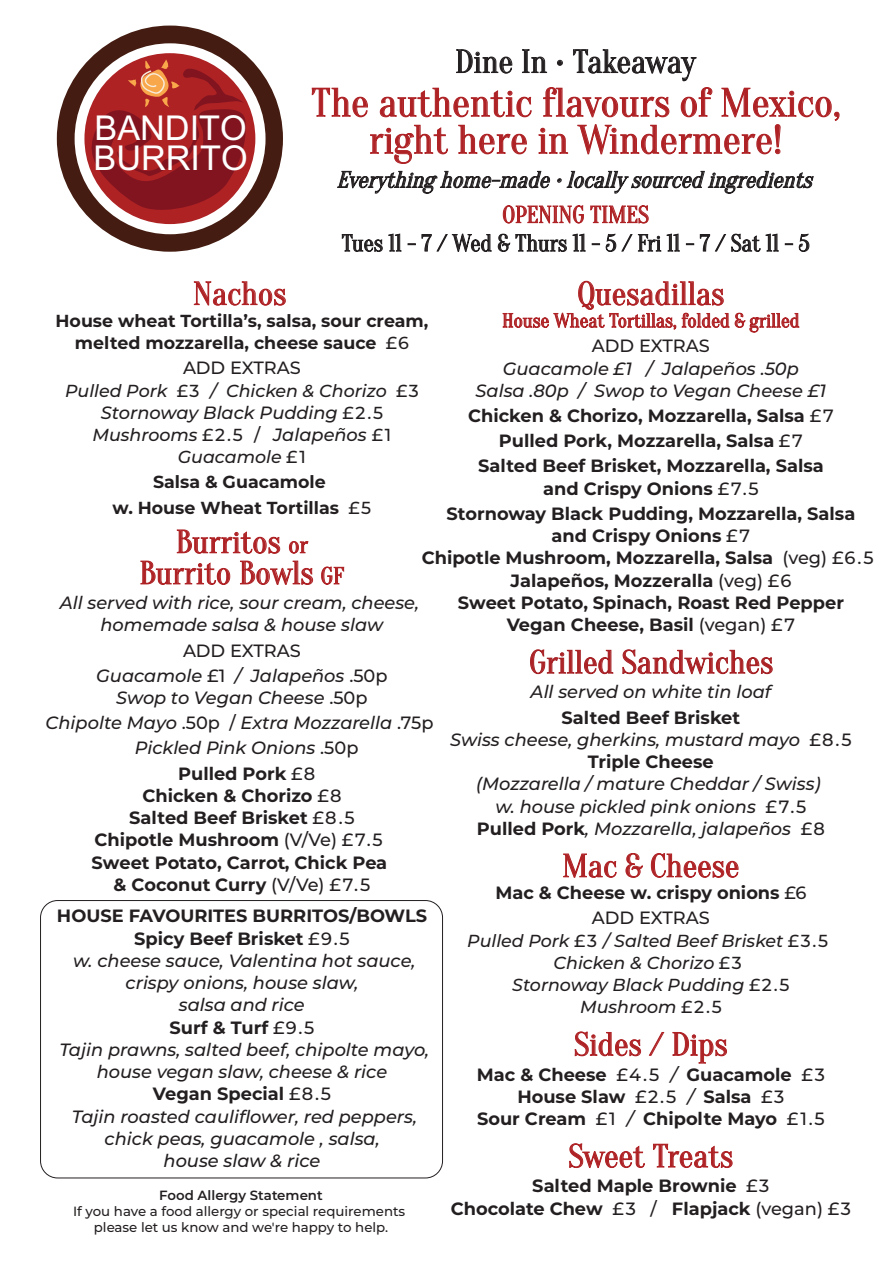
<style>
.page{position:relative;width:893px;height:1263px;background:#fff}
.page>*{position:absolute;margin:0;border:0;box-sizing:border-box;transform-origin:0 0}
.t1{font:40.05px/37px "Oranienbaum";color:#ae2225;text-align:center}
.t2{font:34.2px/30px "Ayar";color:#fff}
.t3{font:32.55px/31.2px "Oranienbaum";color:#ae2225;text-align:center}
.t4{font:32.55px "Oranienbaum";color:#231f20}
.t5{font:23.7px/28.5px "Oranienbaum";color:#231f20;text-align:center}
.t6{font:italic 22.95px "Oranienbaum";color:#231f20}
.t7{font:19.5px "Oranienbaum";color:#ae2225}
.t8{font:italic 500 17.85px/22.2px "Montserrat";color:#231f20;text-align:center}
.t9{font:700 17.85px/22.2px "Montserrat";color:#231f20;text-align:center}
.t10{font:500 17.85px "Montserrat";color:#231f20}
.t11{font:italic 500 17.4px/22.2px "Montserrat";color:#231f20;text-align:center}
.t12{font:700 17.4px/22.2px "Montserrat";color:#231f20;text-align:center}
.t13{font:500 13.35px/16px "Montserrat";color:#231f20;text-align:center}
.s1{color:#ad2225}
.s2{font-style:normal}
.s3{font-weight:500}
.s4{font-weight:700;font-style:normal}
.s5{font-weight:500;font-style:italic}
.s6{font-style:normal;font-size:17.4px}
.s7{font-style:normal;font-size:17.85px}
.s8{font-size:17.85px}
.s9{font-size:23.7px}
.s10{font-weight:600}
</style>
<div class="page">
<svg style="left:57px;top:26px;width:226px;height:226px"></svg>
<div style="left:84px;top:53px;width:171px;height:171px;background:#ae2224;border-radius:50%"></div>
<svg style="left:87px;top:59px;width:160px;height:156px"></svg>
<svg style="left:312px;top:87px;width:56px;height:31px"></svg>
<svg style="left:380px;top:87px;width:152px;height:31px"></svg>
<svg style="left:370px;top:125px;width:78px;height:39px"></svg>
<svg style="left:458px;top:125px;width:69px;height:30px"></svg>
<svg style="left:538px;top:87px;width:302px;height:68px"></svg>
<svg style="left:456px;top:49px;width:56px;height:24px"></svg>
<svg style="left:522px;top:49px;width:25px;height:24px"></svg>
<svg style="left:557px;top:60px;width:6px;height:6px"></svg>
<svg style="left:573px;top:49px;width:124px;height:32px"></svg>
<svg style="left:194px;top:281px;width:92px;height:25px"></svg>
<svg style="left:177px;top:529px;width:103px;height:25px"></svg>
<svg style="left:289px;top:541px;width:19px;height:13px"></svg>
<svg style="left:140px;top:561px;width:90px;height:24px"></svg>
<svg style="left:240px;top:561px;width:73px;height:24px"></svg>
<svg style="left:321px;top:566px;width:23px;height:19px"></svg>
<svg style="left:503px;top:281px;width:296px;height:52px"></svg>
<svg style="left:530px;top:649px;width:83px;height:25px"></svg>
<svg style="left:622px;top:649px;width:151px;height:25px"></svg>
<svg style="left:563px;top:853px;width:54px;height:25px"></svg>
<svg style="left:626px;top:853px;width:17px;height:25px"></svg>
<svg style="left:651px;top:853px;width:87px;height:25px"></svg>
<svg style="left:575px;top:1031px;width:66px;height:25px"></svg>
<svg style="left:649px;top:1032px;width:15px;height:24px"></svg>
<svg style="left:672px;top:1032px;width:55px;height:31px"></svg>
<svg style="left:569px;top:1143px;width:76px;height:25px"></svg>
<svg style="left:653px;top:1144px;width:79px;height:24px"></svg>
<svg style="left:337px;top:171px;width:213px;height:22px"></svg>
<svg style="left:567px;top:171px;width:246px;height:22px"></svg>
<svg style="left:503px;top:205px;width:81px;height:18px"></svg>
<svg style="left:590px;top:205px;width:59px;height:18px"></svg>
<svg style="left:342px;top:234px;width:40px;height:18px"></svg>
<svg style="left:389px;top:234px;width:12px;height:17px"></svg>
<svg style="left:422px;top:234px;width:9px;height:17px"></svg>
<svg style="left:437px;top:234px;width:54px;height:18px"></svg>
<svg style="left:498px;top:234px;width:12px;height:18px"></svg>
<svg style="left:516px;top:234px;width:51px;height:18px"></svg>
<svg style="left:573px;top:234px;width:12px;height:17px"></svg>
<svg style="left:606px;top:234px;width:10px;height:18px"></svg>
<svg style="left:622px;top:234px;width:10px;height:17px"></svg>
<svg style="left:638px;top:234px;width:23px;height:17px"></svg>
<svg style="left:667px;top:234px;width:13px;height:17px"></svg>
<svg style="left:700px;top:234px;width:26px;height:17px"></svg>
<svg style="left:732px;top:234px;width:28px;height:18px"></svg>
<svg style="left:766px;top:234px;width:12px;height:17px"></svg>
<svg style="left:799px;top:234px;width:10px;height:18px"></svg>
<div style="left:40px;top:900px;width:403px;height:278px;border:1px solid #231f20;border-radius:17px"></div>
<p class="t2" style="left:94px;top:116px;width:156px">BANDITO<br>BURRITO</p>
<p class="t4" style="left:455px;top:43px;width:242px">Dine In • Takeaway</p>
<p class="t1" style="left:311px;top:85px;width:531px">The authentic flavours of Mexico, right here in Windermere!</p>
<p class="t6" style="left:337px;top:167px;width:484px">Everythinghome-made•locally sourcedingredients</p>
<p class="t5" style="left:342px;top:201px;width:469px"><span class="s1">OPENING TIMES<br></span>Tues 11 - 7 / Wed &amp; Thurs 11 - 5 / Fri 11 - 7 / Sat 11 - 5</p>
<p class="t3" style="left:577px;top:279px;width:149px">Quesadillas</p>
<p class="t7" style="left:502px;top:310px;width:299px">House Wheat Tortillas, folded &amp; grilled</p>
<p class="t8" style="left:476px;top:334px;width:352px"><span class="s2">ADD EXTRAS<br></span>Guacamole £1 / Jalapeños .50p<br>Salsa .80p / Swop to Vegan Cheese £1</p>
<p class="t9" style="left:468px;top:402px;width:367px;line-height:25.2px">Chicken &amp; Chorizo, Mozzarella, Salsa <span class="s3">£7<br></span>Pulled Pork, Mozzarella, Salsa <span class="s3">£7<br></span>Salted Beef Brisket, Mozzarella, Salsa</p>
<p class="t9" style="left:447px;top:475px;width:410px;line-height:25.2px">and Crispy Onions <span class="s3">£7.5<br></span>Stornoway Black Pudding, Mozzarella, Salsa</p>
<p class="t9" style="left:422px;top:524px;width:453px">and Crispy Onions <span class="s3">£7<br></span>Chipotle Mushroom, Mozzarella, Salsa <span class="s3">(veg) £6.5<br></span>Jalapeños, Mozzeralla <span class="s3">(veg) £6<br></span>Sweet Potato, Spinach, Roast Red Pepper<br>Vegan Cheese, Basil <span class="s3">(vegan) £7</span></p>
<p class="t3" style="left:529px;top:647px;width:246px">Grilled Sandwiches</p>
<p class="t8" style="left:531px;top:679px;width:242px;line-height:25.2px">All served on white tin loaf<br><span class="s4">Salted Beef Brisket</span></p>
<p class="t8" style="left:450px;top:728px;width:403px">Swiss cheese, gherkins, mustard mayo <span class="s2">£8.5<br></span><span class="s4">Triple Cheese<br></span>(Mozzarella / mature Cheddar / Swiss)<br>w. house pickled pink onions <span class="s2">£7.5<br></span><span class="s4">Pulled Pork</span>, Mozzarella, jalapeños <span class="s2">£8</span></p>
<p class="t3" style="left:562px;top:851px;width:179px">Mac &amp; Cheese</p>
<p class="t9" style="left:495px;top:879px;width:312px;line-height:25.2px">Mac &amp; Cheese w. crispy onions <span class="s3">£6<br>ADD EXTRAS</span></p>
<p class="t11" style="left:467px;top:928px;width:362px">Pulled Pork <span class="s2">£3</span> / Salted Beef Brisket <span class="s2">£3.5<br></span>Chicken &amp; Chorizo <span class="s2">£3<br></span>Stornoway Black Pudding <span class="s2">£2.5<br></span>Mushroom <span class="s2">£2.5</span></p>
<p class="t3" style="left:574px;top:1029px;width:155px">Sides / Dips</p>
<p class="t9" style="left:477px;top:1062px;width:349px">Mac &amp; Cheese <span class="s3">£4.5</span> <span class="s5">/</span> Guacamole <span class="s3">£3<br></span>House Slaw <span class="s3">£2.5</span> <span class="s5">/</span> Salsa <span class="s3">£3<br></span>Sour Cream <span class="s3">£1</span> <span class="s5">/</span> Chipolte Mayo <span class="s3">£1.5</span></p>
<p class="t3" style="left:568px;top:1141px;width:166px">Sweet Treats</p>
<p class="t9" style="left:451px;top:1174px;width:402px">Salted Maple Brownie <span class="s3">£3<br></span>Chocolate Chew <span class="s3">£3 /</span> Flapjack <span class="s3">(vegan) £3</span></p>
<p class="t3" style="left:193px;top:279px;width:95px">Nachos</p>
<p class="t12" style="left:56px;top:309px;width:374px">House wheat Tortilla’s, salsa, sour cream, melted mozzarella, cheese sauce <span class="s3">£6</span></p>
<p class="t10" style="left:183px;top:355px;width:119px">ADD EXTRAS</p>
<p class="t11" style="left:65px;top:379px;width:355px">Pulled Pork <span class="s2">£3</span> / Chicken &amp; Chorizo <span class="s2">£3</span></p>
<p class="t8" style="left:101px;top:401px;width:284px">Stornoway Black Pudding <span class="s6">£2.5</span></p>
<p class="t11" style="left:92px;top:423px;width:300px">Mushrooms <span class="s2">£2.5</span> <span class="s7">/</span> <span class="s8">Jalapeños</span> <span class="s2">£1<br></span>Guacamole <span class="s2">£1</span></p>
<p class="t12" style="left:113px;top:469px;width:260px;line-height:25.2px">Salsa &amp; Guacamole<br>w. House Wheat Tortillas <span class="s3">£5</span></p>
<p class="t3" style="left:139px;top:527px;width:206px">Burritos <span class="s9">or<br></span>Burrito Bowls <span class="s9">GF</span></p>
<p class="t8" style="left:60px;top:591px;width:361px">All served with rice, sour cream, cheese, homemade salsa &amp; house slaw</p>
<p class="t8" style="left:96px;top:637px;width:293px;line-height:25.2px"><span class="s2">ADD EXTRAS<br></span>Guacamole <span class="s2">£1</span> / Jalapeños <span class="s2">.50p</span></p>
<p class="t8" style="left:116px;top:686px;width:253px">Swop to Vegan Cheese <span class="s2">.50p</span></p>
<p class="t8" style="left:46px;top:711px;width:389px">Chipolte Mayo <span class="s2">.50p /</span> Extra Mozzarella <span class="s2">.75p</span></p>
<p class="t8" style="left:135px;top:736px;width:225px">Pickled Pink Onions <span class="s2">.50p</span></p>
<p class="t9" style="left:178px;top:761px;width:139px">Pulled Pork <span class="s3">£8</span></p>
<p class="t9" style="left:92px;top:783px;width:297px">Chicken &amp; Chorizo <span class="s3">£8<br></span>Salted Beef Brisket <span class="s3">£8.5<br></span>Chipotle Mushroom <span class="s3">(V/Ve) £7.5<br></span>Sweet Potato, Carrot, Chick Pea &amp; Coconut Curry <span class="s3">(V/Ve) £7.5</span></p>
<p class="t8" style="left:57px;top:904px;width:374px"><span class="s4">HOUSE FAVOURITES BURRITOS/BOWLS<br>Spicy Beef Brisket</span> <span class="s2">£9.5<br></span>w. cheese sauce, Valentina hot sauce, crispy onions, house slaw,<br>salsa and rice<br><span class="s4">Surf &amp; Turf</span> <span class="s2">£9.5<br></span>Tajin prawns, salted beef, chipolte mayo, house vegan slaw, cheese &amp; rice<br><span class="s4">Vegan Special</span> <span class="s2">£8.5<br></span>Tajin roasted cauliflower, red peppers, chick peas, guacamole , salsa,<br>house slaw &amp; rice</p>
<p class="t13" style="left:73px;top:1186px;width:334px"><span class="s10">Food Allergy Statement<br></span>If you have a food allergy or special requirements please let us know and we're happy to help.</p>
</div>
